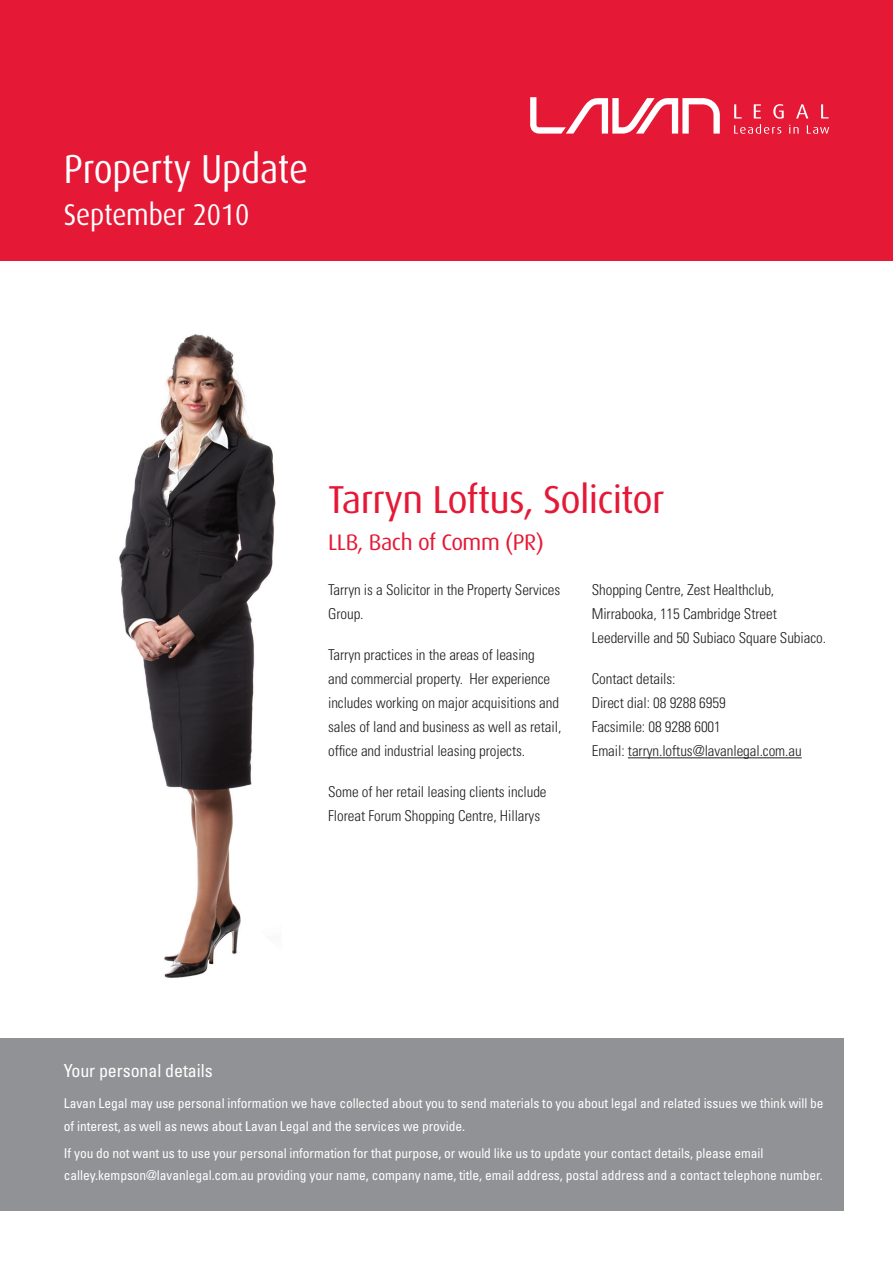
<style>
.page{position:relative;width:893px;height:1263px;background:#fff}
.page>*{position:absolute;margin:0;border:0;box-sizing:border-box;transform-origin:0 0}
.Main_heading{font:40.5px "Dax";letter-spacing:-.005em;color:#fff;scale:.9 1}
.Main_Header_1{font:39px "Dax";letter-spacing:-.02em;color:#e51836}
.Main_heading-2{font:30px "Dax";letter-spacing:-.005em;color:#fff;scale:.9 1}
.Main_Header_1-2{font:22.5px "Dax";letter-spacing:-.02em;color:#e51836}
.Bold_Copy{font:condensed 18px "Univers";letter-spacing:-.005em;color:#fff}
.t1{font:300 condensed 15px/24px "Univers";letter-spacing:-.005em;color:#231f20}
.Reversed_text{font:condensed 13.5px/22.5px "Univers";letter-spacing:-.005em;color:#fff}
</style>
<div class="page">
<hr style="left:628px;top:757px;width:174px;height:1px;background:#231f20">
<div style="left:0;top:1038px;width:843px;height:172px;background:#919295"></div>
<img style="left:119px;top:334px;width:157px;height:644px">
<div style="left:0;top:0;width:893px;height:261px;background:#e51836"></div>
<svg style="left:734px;top:104px;width:95px;height:30px"></svg>
<svg style="left:530px;top:97px;width:190px;height:37px"></svg>
<p class="Main_heading" style="left:64px;top:147px;width:273px">Property Update</p>
<p class="Main_heading-2" style="left:64px;top:198px;width:208px">September 2010</p>
<p class="Main_Header_1" style="left:328px;top:477px;width:338px">Tarryn Loftus, Solicitor</p>
<p class="Main_Header_1-2" style="left:328px;top:529px;width:217px">LLB, Bach of Comm (PR)</p>
<p class="t1" style="left:328px;top:578px;width:234px">Tarryn is a Solicitor in the Property Services<br>Group.</p>
<p class="t1" style="left:328px;top:643px;width:235px">Tarryn practices in the areas of leasing<br>and commercial property. Her experience includes working on major acquisitions and sales of land and business as well as retail, office and industrial leasing projects.</p>
<p class="t1" style="left:328px;top:780px;width:220px">Some of her retail leasing clients include<br>Floreat Forum Shopping Centre, Hillarys</p>
<p class="t1" style="left:592px;top:578px;width:236px">Shopping Centre, Zest Healthclub,<br>Mirrabooka, 115 Cambridge Street<br>Leederville and 50 Subiaco Square Subiaco.</p>
<p class="t1" style="left:592px;top:667px;width:211px">Contact details:<br>Direct dial: 08 9288 6959<br>Facsimile: 08 9288 6001<br>Email: tarryn.loftus@lavanlegal.com.au</p>
<p class="Bold_Copy" style="left:64px;top:1059px;width:150px">Your personal details</p>
<p class="Reversed_text" style="left:64px;top:1092px;width:761px">Lavan Legal may use personal information we have collected about you to send materials to you about legal and related issues we think will be of interest, as well as news about Lavan Legal and the services we provide.</p>
<p class="Reversed_text" style="left:64px;top:1141px;width:701px">If you do not want us to use your personal information for that purpose, or would like us to update your contact details, please email</p>
<p class="Reversed_text" style="left:64px;top:1164px;width:760px">calley.kempson@lavanlegal.com.au providing your name, company name, title, email address, postal address and a contact telephone number.</p>
</div>
